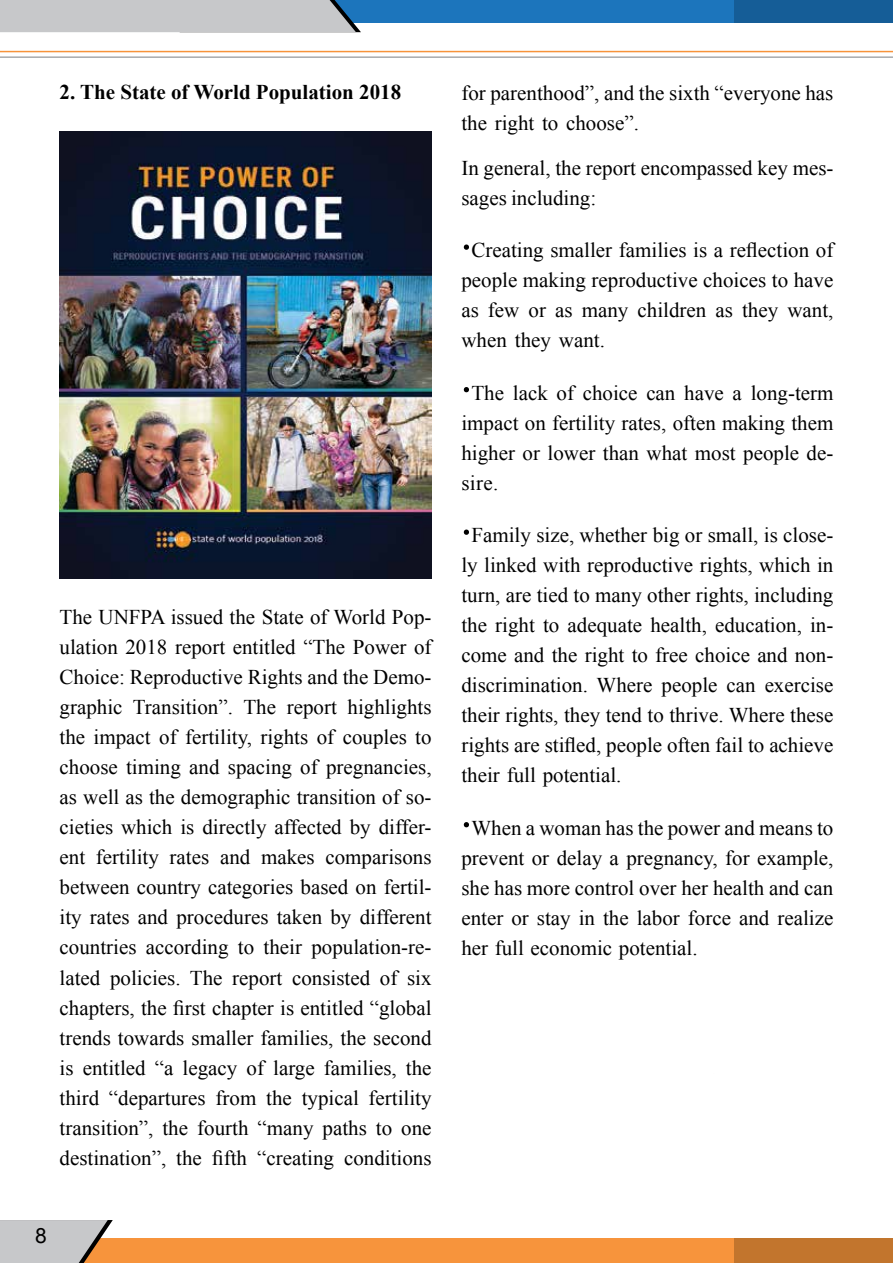
<style>
.page{position:relative;width:893px;height:1263px;background:#fff}
.page>*{position:absolute;margin:0;border:0;box-sizing:border-box;transform-origin:0 0}
.t1{font:60px "Adobe Arabic";color:#000}
.t2{font:21px/30px "Times New Roman";color:#000;text-align:justify}
.t3{font:700 21px "Times New Roman";color:#000}
.t4{font:21px "Arial";color:#000}
</style>
<div class="page">
<div style="left:0;top:0;width:893px;height:23px;background:#1c75bc"></div>
<div style="left:0;top:0;width:361px;height:32px;background:#c7c8ca"></div>
<div style="left:0;top:1239px;width:893px;height:24px;background:#f7943c"></div>
<hr style="left:0;top:51px;width:893px;height:1px;background:#f7933a">
<hr style="left:0;top:56px;width:893px;height:2px;background:#a7a9ac">
<div style="left:735px;top:1239px;width:158px;height:24px;background:#c2752d"></div>
<svg style="left:0;top:1220px;width:113px;height:43px;background:#c4bab2"></svg>
<div style="left:735px;top:0;width:158px;height:23px;background:#155d97"></div>
<img style="left:60px;top:132px;width:372px;height:446px">
<p class="t3" style="left:60px;top:77px;width:343px">2. The State of World Population 2018</p>
<p class="t2" style="left:60px;top:602px;width:374px">The UNFPA issued the State of World Pop-</p>
<p class="t2" style="left:60px;top:632px;width:374px">ulation 2018 report entitled “The Power of</p>
<p class="t2" style="left:60px;top:662px;width:374px">Choice: Reproductive Rights and the Demo-</p>
<p class="t2" style="left:60px;top:692px;width:64px">graphic</p>
<p class="t2" style="left:133px;top:692px;width:102px">Transition .”</p>
<p class="t2" style="left:243px;top:692px;width:34px">The</p>
<p class="t2" style="left:287px;top:692px;width:52px">report</p>
<p class="t2" style="left:348px;top:692px;width:86px">highlights</p>
<p class="t2" style="left:60px;top:722px;width:374px">the impact of fertility, rights of couples to choose timing and spacing of pregnancies,</p>
<p class="t2" style="left:60px;top:782px;width:374px">as well as the demographic transition of so-</p>
<p class="t2" style="left:60px;top:812px;width:374px">cieties which is directly affected by differ-</p>
<p class="t2" style="left:60px;top:842px;width:27px">ent</p>
<p class="t2" style="left:96px;top:842px;width:64px">fertility</p>
<p class="t2" style="left:170px;top:842px;width:41px">rates</p>
<p class="t2" style="left:220px;top:842px;width:32px">and</p>
<p class="t2" style="left:261px;top:842px;width:55px">makes</p>
<p class="t2" style="left:325px;top:842px;width:108px">comparisons</p>
<p class="t2" style="left:60px;top:872px;width:374px">between country categories based on fertil-</p>
<p class="t2" style="left:60px;top:902px;width:374px">ity rates and procedures taken by different</p>
<p class="t2" style="left:60px;top:932px;width:374px">countries according to their population-re-</p>
<p class="t2" style="left:60px;top:962px;width:42px">lated</p>
<p class="t2" style="left:110px;top:962px;width:114px">policies. The</p>
<p class="t2" style="left:232px;top:962px;width:52px">report</p>
<p class="t2" style="left:292px;top:962px;width:80px">consisted</p>
<p class="t2" style="left:380px;top:962px;width:19px">of</p>
<p class="t2" style="left:407px;top:962px;width:26px">six</p>
<p class="t2" style="left:60px;top:992px;width:374px;text-align:right">chapters, the first chapter is entitled “global trends towards smaller families, the second is entitled “a legacy of large families, the fertility</p>
<p class="t2" style="left:60px;top:1082px;width:41px">third</p>
<p class="t2" style="left:60px;top:1112px;width:374px">transition ,” the fourth “many paths to one</p>
<p class="t2" style="left:344px;top:1142px;width:89px">conditions</p>
<p class="t2" style="left:109px;top:1082px;width:98px">“departures</p>
<p class="t2" style="left:266px;top:1082px;width:27px">the</p>
<p class="t2" style="left:302px;top:1082px;width:59px">typical</p>
<p class="t2" style="left:216px;top:1082px;width:42px">from</p>
<p class="t2" style="left:60px;top:1142px;width:108px">destination ,”</p>
<p class="t2" style="left:176px;top:1142px;width:27px">the</p>
<p class="t2" style="left:212px;top:1142px;width:37px">fifth</p>
<p class="t2" style="left:257px;top:1142px;width:78px">“creating</p>
<p class="t4" style="left:35px;top:1221px;width:13px">8</p>
<p class="t2" style="left:461px;top:77px;width:374px">for parenthood ,” and the sixth “everyone has the right to choose .“</p>
<p class="t2" style="left:461px;top:152px;width:374px">In general, the report encompassed key mes-</p>
<p class="t2" style="left:461px;top:182px;width:136px">sages including:</p>
<p class="t2" style="left:471px;top:235px;width:363px">Creating smaller families is a reflection of</p>
<h1 class="t1" style="left:461px;top:201px;width:12px">·</h1>
<p class="t2" style="left:461px;top:265px;width:374px">people making reproductive choices to have as few or as many children as they want, when they want.</p>
<p class="t2" style="left:471px;top:377px;width:364px">The lack of choice can have a long-term</p>
<h1 class="t1" style="left:461px;top:344px;width:12px">·</h1>
<p class="t2" style="left:461px;top:407px;width:374px">impact on fertility rates, often making them</p>
<p class="t2" style="left:461px;top:437px;width:374px">higher or lower than what most people de-</p>
<p class="t2" style="left:461px;top:467px;width:39px">sire.</p>
<p class="t2" style="left:471px;top:520px;width:363px">Family size, whether big or small is, close-</p>
<h1 class="t1" style="left:461px;top:486px;width:12px">·</h1>
<p class="t2" style="left:461px;top:550px;width:374px">ly linked with reproductive rights, which in</p>
<p class="t2" style="left:461px;top:580px;width:374px">turn, are tied to many other rights, including</p>
<p class="t2" style="left:461px;top:610px;width:374px">the right to adequate health, education, in-</p>
<p class="t2" style="left:461px;top:640px;width:374px">come and the right to free choice and non-</p>
<p class="t2" style="left:461px;top:670px;width:374px">discrimination. Where people can exercise</p>
<p class="t2" style="left:461px;top:700px;width:374px">their rights, they tend to thrive. Where these rights are stifled, people often fail to achieve their full potential.</p>
<p class="t2" style="left:471px;top:812px;width:363px">When a woman has the power and means to</p>
<h1 class="t1" style="left:461px;top:779px;width:12px">·</h1>
<p class="t2" style="left:461px;top:842px;width:374px">prevent or delay a pregnancy, for example, she has more control over her health and can enter or stay in the labor force and realize her full economic potential.</p>
</div>
